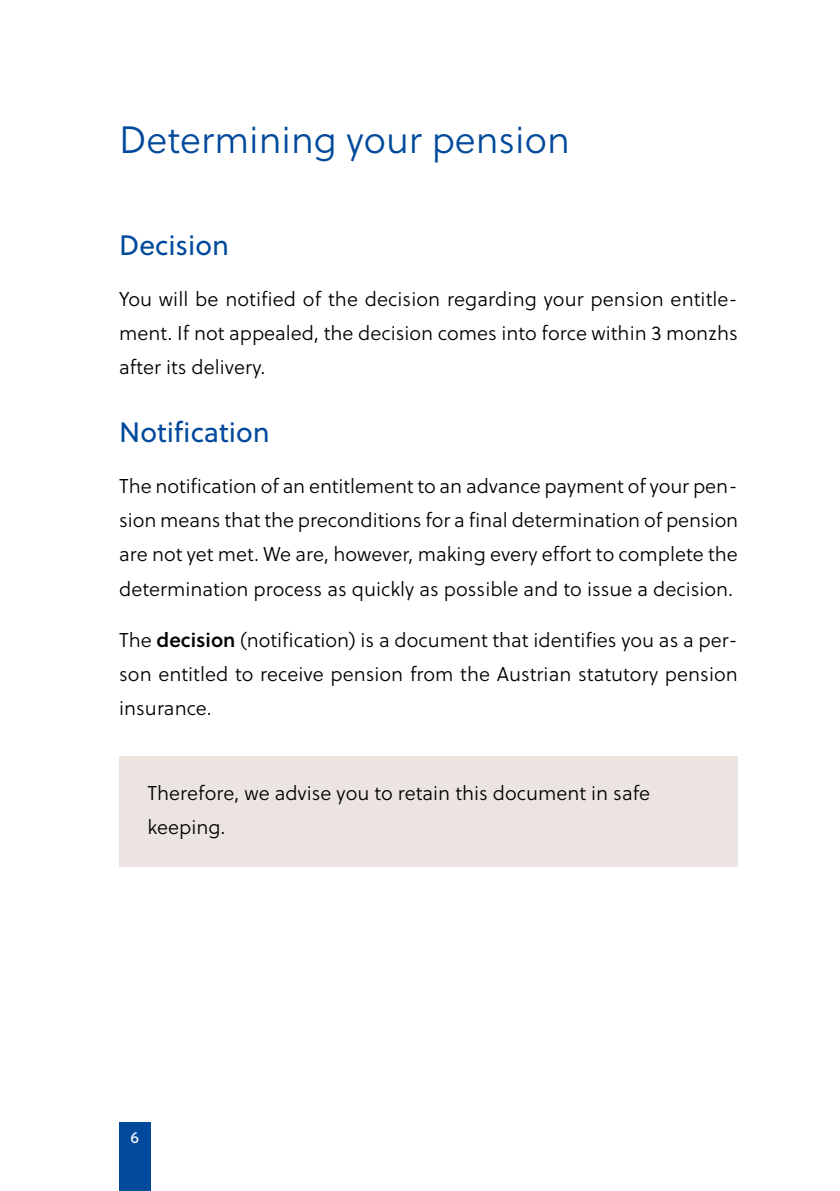
<style>
.page{position:relative;width:840px;height:1191px;background:#fff}
.page>*{position:absolute;margin:0;border:0;box-sizing:border-box;transform-origin:0 0}
.Überschriften_H1_-_Überschrift_1{font:38px "Soleil Lt";color:#00499b}
.Überschriften_H2_-_Überschrift_2{font:28px "Soleil";color:#00499b}
.Texte_P_-_Fließtext{font:20px/34px "Soleil Lt";color:#000;text-align:justify}
.Infoboxen_P_-_Infobox_ohne_Überschirft{font:20px/34px "Soleil Lt";color:#000}
.t1{font:16px "Soleil Bk";color:#edeef8}
.s1{font-family:"Soleil Sb"}
</style>
<div class="page">
<div style="left:119px;top:756px;width:618px;height:111px;background:#ebe4e0"></div>
<div style="left:119px;top:1123px;width:31px;height:68px;background:#00499b"></div>
<h1 class="Überschriften_H1_-_Überschrift_1" style="left:119px;top:113px;width:452px">Determining your pension</h1>
<h2 class="Überschriften_H2_-_Überschrift_2" style="left:119px;top:225px;width:111px">Decision</h2>
<p class="Texte_P_-_Fließtext" style="left:119px;top:282px;width:619px">You will be notified of the decision regarding your pension entitle&shy;ment. If not appealed, the decision comes into force within 3 monzhs after its delivery.</p>
<h2 class="Überschriften_H2_-_Überschrift_2" style="left:119px;top:412px;width:152px">Notification</h2>
<p class="Texte_P_-_Fließtext" style="left:119px;top:469px;width:620px">The notification of an entitlement to an advance payment of your pen&shy;sion means that the preconditions for a final determination of pension are not yet met. We are, however, making every effort to complete the determination process as quickly as possible and to issue a decision.</p>
<p class="Texte_P_-_Fließtext" style="left:119px;top:622px;width:619px">The <span class="s1">decision</span> (notification) is a document that identifies you as a per&shy;son entitled to receive pension from the Austrian statutory pension insurance.</p>
<p class="Infoboxen_P_-_Infobox_ohne_Überschirft" style="left:147px;top:775px;width:504px">Therefore, we advise you to retain this document in safe keeping.</p>
<p class="t1" style="left:130px;top:1125px;width:10px">6</p>
</div>
